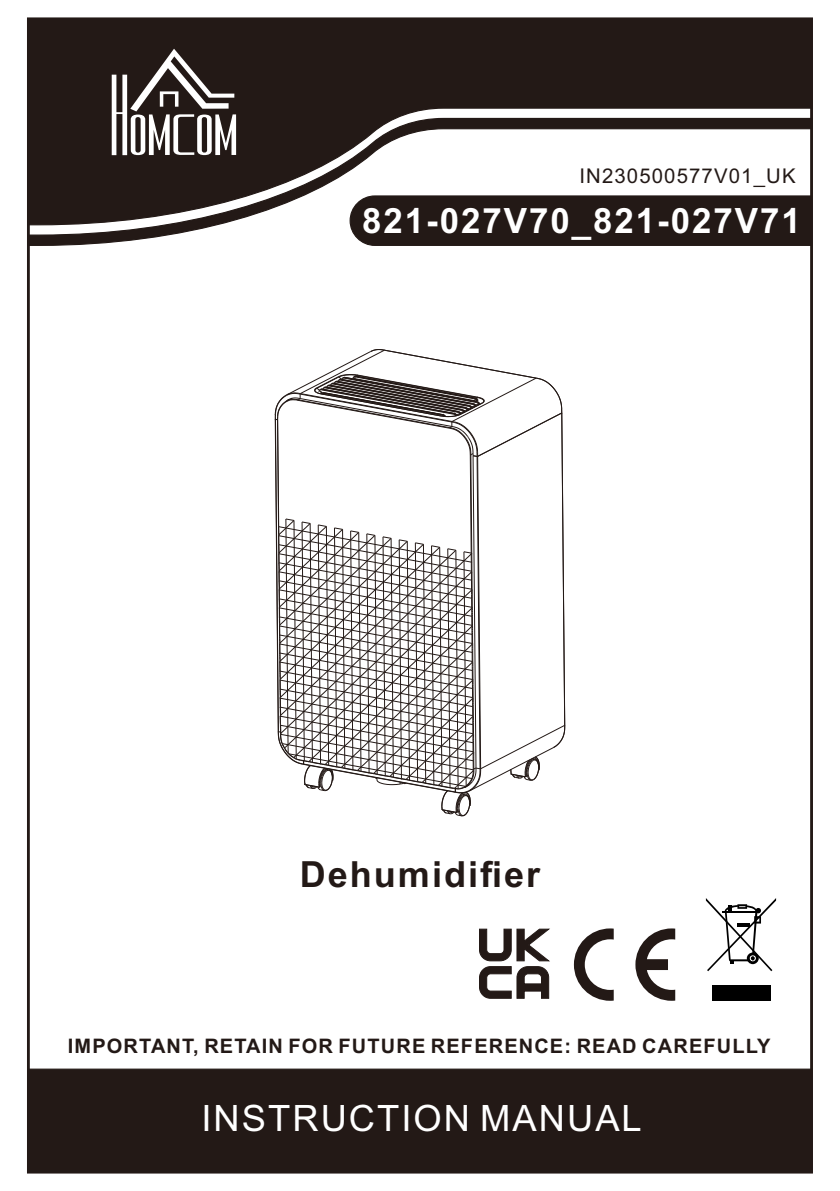
<style>
.page{position:relative;width:840px;height:1191px;background:#fff}
.page>*{position:absolute;margin:0;border:0;box-sizing:border-box;transform-origin:0 0}
.t1{font:36.4px "Arial";letter-spacing:.055em;color:#fff}
.t2{font:700 36px "Arial";letter-spacing:.055em;color:#231916}
.t3{font:700 34.8px "Arial";letter-spacing:.055em;color:#fff}
.t4{font:20.4px "Arial";letter-spacing:.055em;color:#231916}
.t5{font:700 20px "Arial";letter-spacing:.055em;color:#231916}
</style>
<div class="page">
<div style="left:27px;top:1068px;width:785px;height:105px;background:#231916"></div>
<div style="left:27px;top:18px;width:785px;height:99px;background:#231916"></div>
<svg style="left:27px;top:117px;width:785px;height:129px"></svg>
<svg style="left:112px;top:49px;width:124px;height:106px"></svg>
<div style="left:349px;top:195px;width:463px;height:51px;background:#231916"></div>
<svg style="left:573px;top:928px;width:101px;height:72px"></svg>
<svg style="left:479px;top:928px;width:71px;height:71px"></svg>
<div style="left:711px;top:985px;width:58px;height:15px;background:#000"></div>
<svg style="left:705px;top:898px;width:70px;height:73px"></svg>
<svg style="left:275px;top:349px;width:290px;height:467px"></svg>
<p class="t4" style="left:579px;top:168px;width:217px">IN230500577V01_UK</p>
<h3 class="t3" style="left:362px;top:208px;width:440px">821-027V70_821-027V71</h3>
<h2 class="t2" style="left:300px;top:861px;width:242px">Dehumidifier</h2>
<p class="t5" style="left:68px;top:1038px;width:703px">IMPORTANT, RETAIN FOR FUTURE REFERENCE: READ CAREFULLY</p>
<h1 class="t1" style="left:201px;top:1104px;width:441px">INSTRUCTION MANUAL</h1>
</div>
